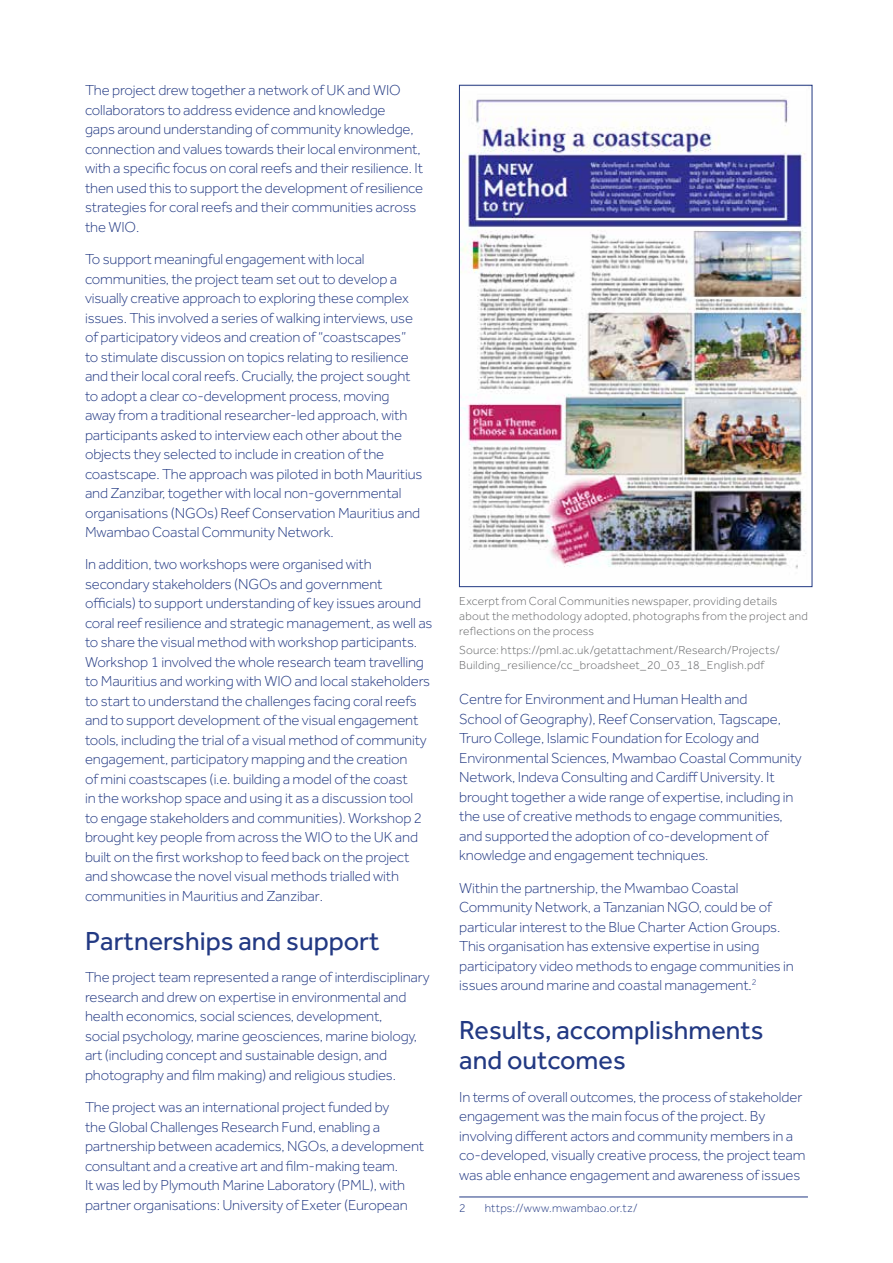
<style>
.page{position:relative;width:893px;height:1263px;background:#fff}
.page>*{position:absolute;margin:0;border:0;box-sizing:border-box;transform-origin:0 0}
.Heading_level_2{font:27px/30px "Effra";color:#223983}
.Body_-_level_2{font:300 15px/19.5px "Effra";letter-spacing:-.01em;color:#223983}
.Picture_caption_basi{font:300 12px/15px "Effra";letter-spacing:.02em;color:#636466}
.Footnote{font:300 12px "Effra";letter-spacing:.015em;color:#223983}
</style>
<div class="page">
<hr style="left:459px;top:1196px;width:349px;height:1px;background:#223983">
<img style="left:461px;top:99px;width:346px;height:470px">
<p class="Body_-_level_2" style="left:85px;top:80px;width:340px">The project drew together a network of UK and WIO collaborators to address evidence and knowledge<br>gaps around understanding of community knowledge, connection and values towards their local environment, with a specific focus on coral reefs and their resilience. It then used this to support the development of resilience strategies for coral reefs and their communities across the WIO.</p>
<p class="Body_-_level_2" style="left:85px;top:249px;width:339px">To support meaningful engagement with local communities, the project team set out to develop a visually creative approach to exploring these complex issues. This involved a series of walking interviews, use of participatory videos and creation of “coastscapes” to stimulate discussion on topics relating to resilience and their local coral reefs. Crucially, the project sought to adopt a clear co-development process, moving away from a traditional researcher-led approach, with participants asked to interview each other about the objects they selected to include in creation of the coastscape. The approach was piloted in both Mauritius and Zanzibar, together with local non-governmental organisations (NGOs) Reef Conservation Mauritius and Mwambao Coastal Community Network.</p>
<p class="Body_-_level_2" style="left:85px;top:554px;width:349px">In addition, two workshops were organised with secondary stakeholders (NGOs and government officials) to support understanding of key issues around coral reef resilience and strategic management, as well as to share the visual method with workshop participants.<br>Workshop 1 involved the whole research team travelling to Mauritius and working with WIO and local stakeholders to start to understand the challenges facing coral reefs and to support development of the visual engagement tools, including the trial of a visual method of community engagement, participatory mapping and the creation<br>of mini coastscapes (i.e. building a model of the coast<br>in the workshop space and using it as a discussion tool<br>to engage stakeholders and communities). Workshop 2 brought key people from across the WIO to the UK and built on the first workshop to feed back on the project and showcase the novel visual methods trialled with communities in Mauritius and Zanzibar.</p>
<p class="Heading_level_2" style="left:85px;top:926px;width:296px">Partnerships and support</p>
<p class="Body_-_level_2" style="left:85px;top:967px;width:346px">The project team represented a range of interdisciplinary research and drew on expertise in environmental and health economics, social sciences, development,<br>social psychology, marine geosciences, marine biology, art (including concept and sustainable design, and photography and film making) and religious studies.</p>
<p class="Body_-_level_2" style="left:85px;top:1097px;width:341px">The project was an international project funded by<br>the Global Challenges Research Fund, enabling a partnership between academics, NGOs, a development consultant and a creative art and film-making team.<br>It was led by Plymouth Marine Laboratory (PML), with partner organisations: University of Exeter (European</p>
<p class="Picture_caption_basi" style="left:459px;top:593px;width:350px">Excerpt from Coral Communities newspaper, providing details about the methodology adopted, photographs from the project and reflections on the process</p>
<p class="Picture_caption_basi" style="left:459px;top:642px;width:322px">Source: https://pml.ac.uk/getattachment/Research/Projects/<br>Building_resilience/cc_broadsheet_20_03_18_English.pdf</p>
<p class="Body_-_level_2" style="left:459px;top:690px;width:344px">Centre for Environment and Human Health and<br>School of Geography), Reef Conservation, Tagscape, Truro College, Islamic Foundation for Ecology and Environmental Sciences, Mwambao Coastal Community Network, Indeva Consulting and Cardiff University. It brought together a wide range of expertise, including in the use of creative methods to engage communities, and supported the adoption of co-development of knowledge and engagement techniques.</p>
<p class="Body_-_level_2" style="left:459px;top:878px;width:336px">Within the partnership, the Mwambao Coastal Community Network, a Tanzanian NGO, could be of particular interest to the Blue Charter Action Groups.<br>This organisation has extensive expertise in using participatory video methods to engage communities in issues around marine and coastal management.<sup>2</sup></p>
<p class="Heading_level_2" style="left:459px;top:1015px;width:306px">Results, accomplishments and outcomes</p>
<p class="Body_-_level_2" style="left:459px;top:1087px;width:348px">In terms of overall outcomes, the process of stakeholder engagement was the main focus of the project. By involving different actors and community members in a co-developed, visually creative process, the project team was able enhance engagement and awareness of issues</p>
<p class="Footnote" style="left:459px;top:1201px;width:8px">2</p>
<p class="Footnote" style="left:485px;top:1201px;width:154px">https://www.mwambao.or.tz/</p>
</div>
